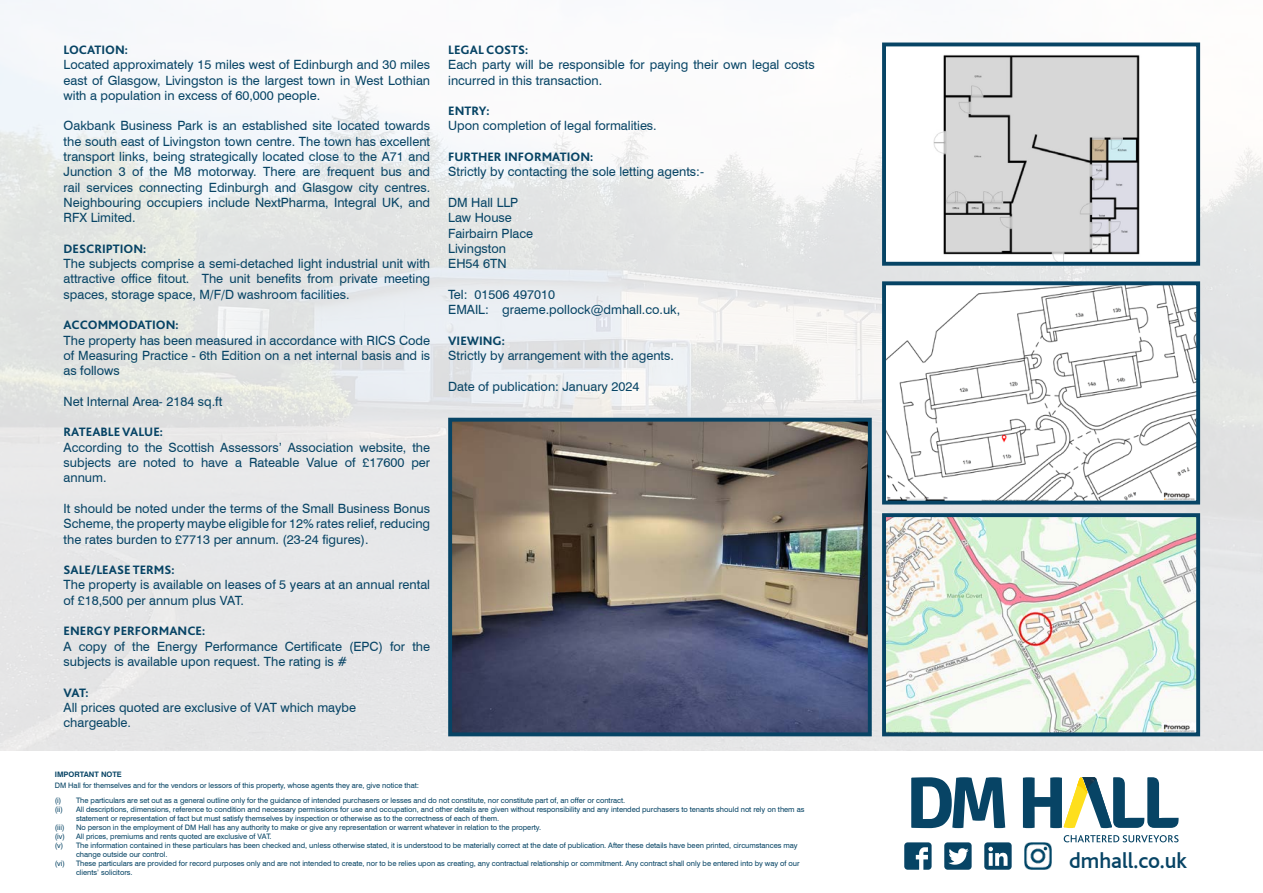
<style>
.page{position:relative;width:1263px;height:893px;background:#fff}
.page>*{position:absolute;margin:0;border:0;box-sizing:border-box;transform-origin:0 0}
.t1{font:500 22.5px "Bliss";color:#074465}
._5_body_text{font:12.75px/15.3px "Swiss 721 BT";color:#074465;text-align:justify}
._6_heads{font:800 12.75px "Bliss 2";color:#074465}
.t2{font:7.5px/9px "Swiss 721 BT";letter-spacing:-.005em;color:#074465}
.t3{font:700 7.5px "Swiss 721 BT";letter-spacing:-.005em;color:#074465}
</style>
<div class="page">
<img style="left:0;top:0;width:1263px;height:750px">
<svg style="left:904px;top:842px;width:27px;height:28px"></svg>
<div style="left:944px;top:842px;width:28px;height:28px;background:#074465;border-radius:3px"></div>
<svg style="left:948px;top:848px;width:20px;height:17px"></svg>
<div style="left:984px;top:842px;width:28px;height:28px;background:#074465;border-radius:3px"></div>
<svg style="left:988px;top:847px;width:19px;height:19px"></svg>
<img style="left:1024px;top:842px;width:28px;height:28px">
<svg style="left:911px;top:777px;width:94px;height:51px"></svg>
<svg style="left:1064px;top:835px;width:114px;height:7px"></svg>
<svg style="left:1023px;top:777px;width:155px;height:51px"></svg>
<img style="left:887px;top:286px;width:308px;height:213px">
<div style="left:882px;top:281px;width:318px;height:223px;border:4px solid #074465"></div>
<img style="left:887px;top:518px;width:308px;height:213px">
<div style="left:882px;top:513px;width:318px;height:223px;border:4px solid #074465"></div>
<img style="left:453px;top:423px;width:414px;height:308px">
<div style="left:448px;top:418px;width:424px;height:318px;border:4px solid #074465"></div>
<div style="left:884px;top:44px;width:314px;height:220px;background:#fff"></div>
<img style="left:934px;top:55px;width:206px;height:206px">
<div style="left:882px;top:43px;width:318px;height:223px;border:4px solid #074465"></div>
<p class="_6_heads" style="left:64px;top:42px;width:66px">LOCATION:</p>
<p class="_5_body_text" style="left:64px;top:57px;width:368px">Located approximately 15 miles west of Edinburgh and 30 miles east of Glasgow, Livingston is the largest town in West Lothian with a population in excess of 60,000 people.</p>
<p class="_5_body_text" style="left:64px;top:118px;width:368px">Oakbank Business Park is an established site located towards the south east of Livingston town centre. The town has excellent transport links, being strategically located close to the A71 and Junction 3 of the M8 motorway. There are frequent bus and rail services connecting Edinburgh and Glasgow city centres.<br>Neighbouring occupiers include NextPharma, Integral UK, and RFX Limited.</p>
<p class="_6_heads" style="left:64px;top:241px;width:84px">DESCRIPTION:</p>
<p class="_5_body_text" style="left:64px;top:256px;width:368px">The subjects comprise a semi-detached light industrial unit with attractive office fitout. The unit benefits from private meeting spaces, storage space, M/F/D washroom facilities.</p>
<p class="_6_heads" style="left:64px;top:317px;width:117px">ACCOMMODATION:</p>
<p class="_5_body_text" style="left:64px;top:332px;width:368px">The property has been measured in accordance with RICS Code of Measuring Practice - 6th Edition on a net internal basis and is as follows</p>
<p class="_5_body_text" style="left:64px;top:394px;width:160px">Net Internal Area- 2184 sq.ft</p>
<p class="_6_heads" style="left:64px;top:424px;width:101px">RATEABLE VALUE:</p>
<p class="_5_body_text" style="left:64px;top:439px;width:368px">According to the Scottish Assessors’ Association website, the subjects are noted to have a Rateable Value of £17600 per annum.</p>
<p class="_5_body_text" style="left:64px;top:501px;width:368px">It should be noted under the terms of the Small Business Bonus Scheme, the property maybe eligible for 12% rates relief, reducing the rates burden to £7713 per annum. (23-24 figures).</p>
<p class="_6_heads" style="left:64px;top:562px;width:113px">SALE/LEASE TERMS:</p>
<p class="_5_body_text" style="left:64px;top:577px;width:368px">The property is available on leases of 5 years at an annual rental of £18,500 per annum plus VAT.</p>
<p class="_6_heads" style="left:64px;top:623px;width:143px">ENERGY PERFORMANCE:</p>
<p class="_5_body_text" style="left:64px;top:638px;width:368px">A copy of the Energy Performance Certificate (EPC) for the subjects is available upon request. The rating is #</p>
<p class="_6_heads" style="left:64px;top:684px;width:27px">VAT:</p>
<p class="_5_body_text" style="left:64px;top:700px;width:294px">All prices quoted are exclusive of VAT which maybe chargeable.</p>
<p class="_6_heads" style="left:448px;top:42px;width:82px">LEGAL COSTS:</p>
<p class="_5_body_text" style="left:448px;top:57px;width:368px">Each party will be responsible for paying their own legal costs incurred in this transaction.</p>
<p class="_6_heads" style="left:448px;top:103px;width:43px">ENTRY:</p>
<p class="_5_body_text" style="left:448px;top:118px;width:210px">Upon completion of legal formalities.</p>
<p class="_6_heads" style="left:448px;top:149px;width:147px">FURTHER INFORMATION:</p>
<p class="_5_body_text" style="left:448px;top:164px;width:257px">Strictly by contacting the sole letting agents:-</p>
<p class="_5_body_text" style="left:448px;top:195px;width:72px">DM Hall LLP</p>
<p class="_5_body_text" style="left:448px;top:210px;width:65px">Law House</p>
<p class="_5_body_text" style="left:448px;top:225px;width:86px">Fairbairn Place</p>
<p class="_5_body_text" style="left:448px;top:241px;width:60px">Livingston</p>
<p class="_5_body_text" style="left:448px;top:256px;width:60px">EH54 6TN</p>
<p class="_5_body_text" style="left:448px;top:286px;width:108px">Tel: 01506 497010</p>
<p class="_5_body_text" style="left:448px;top:302px;width:234px">EMAIL: graeme.pollock@dmhall.co.uk,</p>
<p class="_6_heads" style="left:448px;top:332px;width:58px">VIEWING:</p>
<p class="_5_body_text" style="left:448px;top:348px;width:227px">Strictly by arrangement with the agents.</p>
<p class="_5_body_text" style="left:448px;top:378px;width:193px">Date of publication: January 2024</p>
<p class="t3" style="left:55px;top:770px;width:68px">IMPORTANT NOTE</p>
<p class="t2" style="left:55px;top:781px;width:366px">DM Hall for themselves and for the vendors or lessors of this property, whose agents they are, give notice that:</p>
<p class="t2" style="left:55px;top:796px;width:572px">(i) The particulars are set out as a general outline only for the guidance of intended purchasers or lesses and do not constitute, nor constitute part of, an offer or contract.</p>
<p class="t2" style="left:55px;top:805px;width:10px">(ii)</p>
<p class="t2" style="left:76px;top:805px;width:730px">All descriptions, dimensions, reference to condition and necessary permissions for use and occupation, and other details are given without responsibility and any intended purchasers to tenants should not rely on them as statement or representation of fact but must satisfy themselves by inspection or otherwise as to the correctness of each of them.</p>
<p class="t2" style="left:55px;top:823px;width:11px">(iii)</p>
<p class="t2" style="left:76px;top:823px;width:467px">No person in the employment of DM Hall has any authority to make or give any representation or warrent whatever in relation to the property.</p>
<p class="t2" style="left:55px;top:832px;width:218px">(iv) All prices, premiums and rents quoted are exclusive of VAT.</p>
<p class="t2" style="left:76px;top:841px;width:723px;text-indent:-21px">(v) The information contained in these particulars has been checked and, unless otherwise stated, it is understood to be materially correct at the date of publication. After these details have been printed, circumstances may change outside our control.</p>
<p class="t2" style="left:55px;top:859px;width:12px">(vi)</p>
<p class="t2" style="left:76px;top:859px;width:725px">These particulars are provided for record purposes only and are not intended to create, nor to be relies upon as creating, any contractual relationship or commitment. Any contract shall only be entered into by way of our clients’ solicitors.</p>
<p class="t1" style="left:1069px;top:849px;width:119px">dmhall.co.uk</p>
</div>
